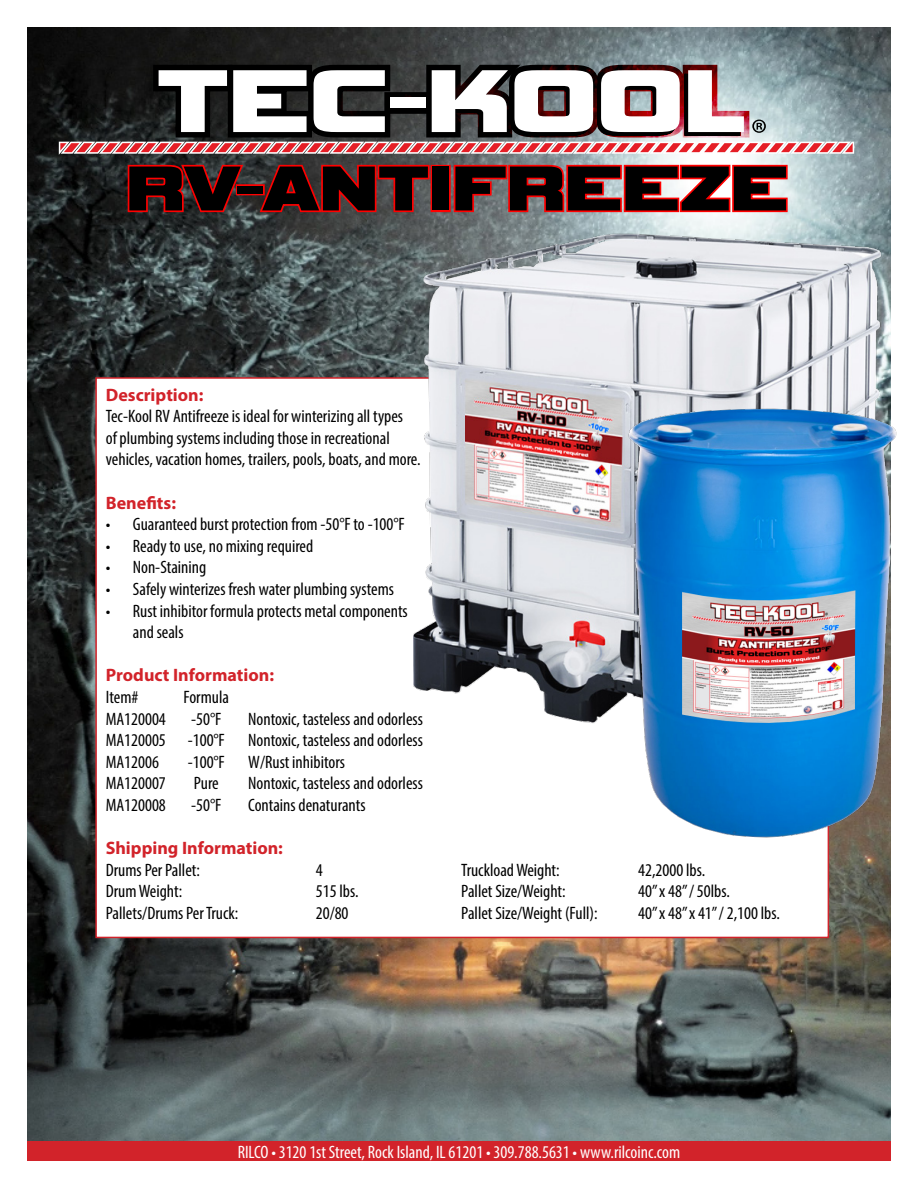
<style>
.page{position:relative;width:918px;height:1188px;background:#fff}
.page>*{position:absolute;margin:0;border:0;box-sizing:border-box;transform-origin:0 0}
.t1{font:93.6px "Vipnagorgialla";color:#fff}
.t2{font:66.45px "Vipnagorgialla";color:#000}
.t3{font:condensed 18px/21.6px "Myriad Pro";color:#000}
.t4{font:condensed 18px "Myriad Pro";color:#fff}
.t5{font:700 18px "Myriad Pro";color:#d2232a}
</style>
<div class="page">
<img style="left:27px;top:27px;width:864px;height:1115px">
<svg style="left:57px;top:65px;width:800px;height:150px;background:#715354"></svg>
<div style="left:95px;top:377px;width:734px;height:561px;background:#fff;border:2px solid #d2232a"></div>
<img style="left:402px;top:221px;width:486px;height:502px">
<img style="left:613px;top:391px;width:284px;height:465px">
<div style="left:27px;top:1142px;width:864px;height:19px;background:#d2232a"></div>
<h1 class="t1" style="left:157px;top:48px;width:590px">TEC-KOOL</h1>
<h2 class="t2" style="left:126px;top:151px;width:663px">RV-ANTIFREEZE</h2>
<p class="t5" style="left:106px;top:383px;width:99px">Description:</p>
<p class="t3" style="left:106px;top:405px;width:316px">Tec-Kool RV Antifreeze is ideal for winterizing all types<br>of plumbing systems including those in recreational vehicles, vacation homes, trailers, pools, boats, and more.</p>
<p class="t5" style="left:106px;top:491px;width:72px">Benefits:</p>
<p class="t3" style="left:106px;top:513px;width:300px">• Guaranteed burst protection from -50°F to -100°F</p>
<p class="t3" style="left:106px;top:535px;width:209px">• Ready to use, no mixing required</p>
<p class="t3" style="left:106px;top:557px;width:102px">• Non-Staining</p>
<p class="t3" style="left:106px;top:578px;width:290px">• Safely winterizes fresh water plumbing systems</p>
<p class="t3" style="left:133px;top:600px;width:276px;text-indent:-27px">• Rust inhibitor formula protects metal components and seals</p>
<p class="t5" style="left:106px;top:664px;width:170px">Product Information:</p>
<p class="t3" style="left:106px;top:686px;width:34px">Item#</p>
<p class="t3" style="left:184px;top:686px;width:47px">Formula</p>
<p class="t3" style="left:106px;top:708px;width:62px">MA120004</p>
<p class="t3" style="left:191px;top:708px;width:32px">-50°F</p>
<p class="t3" style="left:248px;top:708px;width:176px">Nontoxic, tasteless and odorless</p>
<p class="t3" style="left:106px;top:729px;width:121px">MA120005 -100°F</p>
<p class="t3" style="left:248px;top:729px;width:176px">Nontoxic, tasteless and odorless</p>
<p class="t3" style="left:106px;top:751px;width:55px">MA12006</p>
<p class="t3" style="left:188px;top:751px;width:39px">-100°F</p>
<p class="t3" style="left:248px;top:751px;width:98px">W/Rust inhibitors</p>
<p class="t3" style="left:106px;top:773px;width:62px">MA120007</p>
<p class="t3" style="left:194px;top:773px;width:26px">Pure</p>
<p class="t3" style="left:248px;top:773px;width:176px">Nontoxic, tasteless and odorless</p>
<p class="t3" style="left:106px;top:794px;width:62px">MA120008</p>
<p class="t3" style="left:191px;top:794px;width:32px">-50°F</p>
<p class="t3" style="left:248px;top:794px;width:119px">Contains denaturants</p>
<p class="t5" style="left:106px;top:836px;width:179px">Shipping Information:</p>
<p class="t3" style="left:106px;top:859px;width:96px">Drums Per Pallet:</p>
<p class="t3" style="left:316px;top:859px;width:8px">4</p>
<p class="t3" style="left:461px;top:859px;width:100px">Truckload Weight:</p>
<p class="t3" style="left:638px;top:859px;width:68px">42,2000 lbs.</p>
<p class="t3" style="left:106px;top:881px;width:78px">Drum Weight:</p>
<p class="t3" style="left:316px;top:881px;width:44px">515 lbs.</p>
<p class="t3" style="left:461px;top:881px;width:106px">Pallet Size/Weight:</p>
<p class="t3" style="left:638px;top:881px;width:93px">40” x 48” / 50lbs.</p>
<p class="t3" style="left:106px;top:902px;width:134px">Pallets/Drums Per Truck:</p>
<p class="t3" style="left:316px;top:902px;width:34px">20/80</p>
<p class="t3" style="left:461px;top:902px;width:138px">Pallet Size/Weight (Full):</p>
<p class="t3" style="left:638px;top:902px;width:143px">40” x 48” x 41” / 2,100 lbs.</p>
<p class="t4" style="left:238px;top:1141px;width:444px">RILCO • 3120 1st Street, Rock Island, IL 61201 • 309.788.5631 • www.rilcoinc.com</p>
</div>
